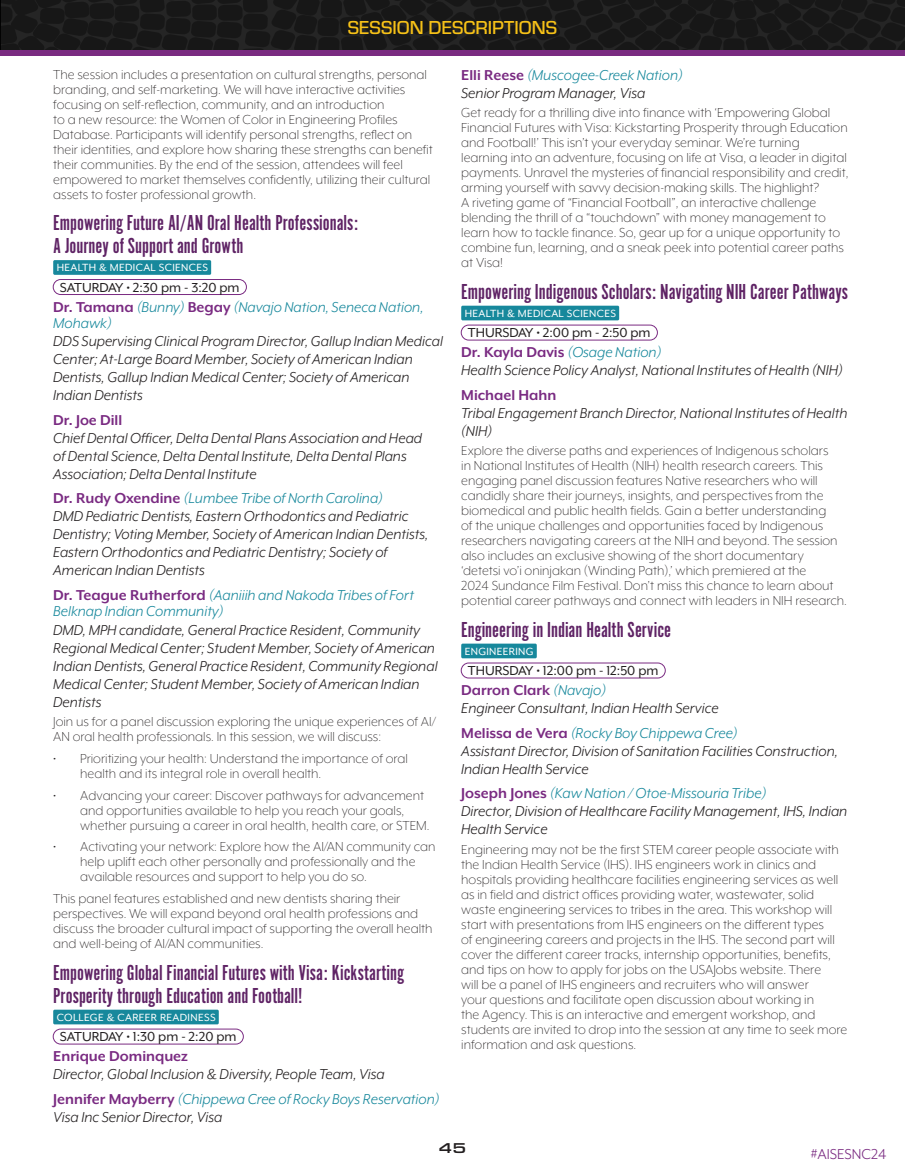
<style>
.page{position:relative;width:905px;height:1175px;background:#fff}
.page>*{position:absolute;margin:0;border:0;box-sizing:border-box;transform-origin:0 0}
.SESSION_NAME_2{font:22.5px/23.2px "Alternate Got No 1 D";color:#5f2365}
.t1{font:500 19.5px "Eurostile";color:#f6c118}
.Title_company_sess{font:italic 16.5px/18px "Mr Eaves XL Mod OT";color:#231f20}
.Name_Sess_2{font:italic 16.5px/16.5px "Mr Eaves XL Mod OT";color:#17889c}
.Name_Sess_2-2{font:700 16.5px "Mr Eaves XL Mod OT";color:#7a2b82}
.t2{font:16.5px "Mr Eaves XL Mod OT";color:#7a2b81}
.Body_Copy_session{font:300 15px/15px "Mr Eaves XL Mod OT";color:#231f20}
.Date_and_time_sess{font:15px "Mr Eaves XL Mod OT";color:#231f20}
.t3{font:500 14.85px "Eurostile Ext";color:#231f20}
.Track{font:12px "Mr Eaves XL Mod OT";letter-spacing:.03em;color:#fff}
.s1{font-weight:700;font-style:normal;color:#7a2b82}
.s2{font-weight:400;font-style:italic;color:#17889c}
</style>
<div class="page">
<svg style="left:0;top:0;width:904px;height:50px;background:#191919"></svg>
<div style="left:0;top:50px;width:904px;height:6px;background:#7a2b81"></div>
<div style="left:53px;top:260px;width:158px;height:15px;background:#17889c;border-radius:2px"></div>
<div style="left:53px;top:279px;width:193px;height:16px;border:1px solid #7a2b82;border-radius:8px"></div>
<div style="left:53px;top:1009px;width:166px;height:15px;background:#17889c;border-radius:2px"></div>
<div style="left:53px;top:1028px;width:190px;height:16px;border:1px solid #7a2b82;border-radius:8px"></div>
<div style="left:461px;top:306px;width:158px;height:14px;background:#17889c;border-radius:2px"></div>
<div style="left:461px;top:325px;width:196px;height:15px;border:1px solid #7a2b82;border-radius:8px"></div>
<div style="left:461px;top:643px;width:75px;height:15px;background:#17889c;border-radius:2px"></div>
<div style="left:461px;top:663px;width:204px;height:15px;border:1px solid #7a2b82;border-radius:7px"></div>
<h2 class="t1" style="left:347px;top:14px;width:211px">SESSION DESCRIPTIONS</h2>
<p class="Body_Copy_session" style="left:53px;top:67px;width:381px">The session includes a presentation on cultural strengths, personal branding, and self-marketing. We will have interactive activities focusing on self-reflection, community, and an introduction<br>to a new resource: the Women of Color in Engineering Profiles Database. Participants will identify personal strengths, reflect on their identities, and explore how sharing these strengths can benefit their communities. By the end of the session, attendees will feel empowered to market themselves confidently, utilizing their cultural assets to foster professional growth.</p>
<p class="SESSION_NAME_2" style="left:53px;top:211px;width:306px">Empowering Future AI/AN Oral Health Professionals:<br>A Journey of Support and Growth</p>
<p class="Track" style="left:57px;top:261px;width:153px">HEALTH &amp; MEDICAL SCIENCES</p>
<p class="Date_and_time_sess" style="left:60px;top:279px;width:181px">SATURDAY • 2:30 pm - 3:20 pm</p>
<p class="Name_Sess_2" style="left:53px;top:298px;width:372px"><span class="s1">Dr. Tamana</span> (Bunny) <span class="s1">Begay</span> (Navajo Nation, Seneca Nation,<br>Mohawk)</p>
<p class="Title_company_sess" style="left:53px;top:332px;width:391px">DDS Supervising Clinical Program Director, Gallup Indian Medical Center; At-Large Board Member, Society of American Indian Dentists, Gallup Indian Medical Center; Society of American Indian Dentists</p>
<p class="Name_Sess_2-2" style="left:53px;top:411px;width:71px">Dr. Joe Dill</p>
<p class="Title_company_sess" style="left:53px;top:429px;width:370px">Chief Dental Officer, Delta Dental Plans Association and Head of Dental Science, Delta Dental Institute, Delta Dental Plans<br>Association; Delta Dental Institute</p>
<p class="Name_Sess_2" style="left:53px;top:490px;width:331px"><span class="s1">Dr. Rudy Oxendine</span> (Lumbee Tribe of North Carolina)</p>
<p class="Title_company_sess" style="left:53px;top:507px;width:377px">DMD Pediatric Dentists, Eastern Orthodontics and Pediatric Dentistry; Voting Member, Society of American Indian Dentists, Eastern Orthodontics and Pediatric Dentistry; Society of American Indian Dentists</p>
<p class="Name_Sess_2" style="left:53px;top:587px;width:362px"><span class="s1">Dr. Teague Rutherford</span> (Aaniiih and Nakoda Tribes of Fort<br>Belknap Indian Community)</p>
<p class="Title_company_sess" style="left:53px;top:620px;width:386px">DMD, MPH candidate, General Practice Resident, Community Regional Medical Center; Student Member, Society of American Indian Dentists, General Practice Resident, Community Regional Medical Center; Student Member, Society of American Indian Dentists</p>
<p class="Body_Copy_session" style="left:53px;top:714px;width:384px">Join us for a panel discussion exploring the unique experiences of AI/<br>AN oral health professionals. In this session, we will discuss:</p>
<p class="Body_Copy_session" style="left:80px;top:751px;width:329px;text-indent:-27px">• Prioritizing your health: Understand the importance of oral health and its integral role in overall health.</p>
<p class="Body_Copy_session" style="left:80px;top:787px;width:351px;text-indent:-27px">• Advancing your career: Discover pathways for advancement and opportunities available to help you reach your goals, whether pursuing a career in oral health, health care, or STEM.</p>
<p class="Body_Copy_session" style="left:80px;top:839px;width:357px;text-indent:-27px">• Activating your network: Explore how the AI/AN community can help uplift each other personally and professionally and the available resources and support to help you do so.</p>
<p class="Body_Copy_session" style="left:53px;top:891px;width:381px">This panel features established and new dentists sharing their perspectives. We will expand beyond oral health professions and discuss the broader cultural impact of supporting the overall health and well-being of AI/AN communities.</p>
<p class="SESSION_NAME_2" style="left:53px;top:961px;width:352px">Empowering Global Financial Futures with Visa: Kickstarting<br>Prosperity through Education and Football!</p>
<p class="Track" style="left:57px;top:1011px;width:160px">COLLEGE &amp; CAREER READINESS</p>
<p class="Date_and_time_sess" style="left:60px;top:1029px;width:178px">SATURDAY • 1:30 pm - 2:20 pm</p>
<p class="Name_Sess_2-2" style="left:53px;top:1047px;width:136px">Enrique Dominquez</p>
<p class="Title_company_sess" style="left:53px;top:1065px;width:333px">Director, Global Inclusion &amp; Diversity, People Team, Visa</p>
<p class="Name_Sess_2" style="left:53px;top:1090px;width:388px"><span class="s1">Jennifer Mayberry</span> (Chippewa Cree of Rocky Boys Reservation)</p>
<p class="Title_company_sess" style="left:53px;top:1107px;width:171px">Visa Inc Senior Director, Visa</p>
<p class="Name_Sess_2" style="left:461px;top:67px;width:223px"><span class="s1">Elli Reese</span> (Muscogee-Creek Nation)</p>
<p class="Title_company_sess" style="left:461px;top:84px;width:186px">Senior Program Manager, Visa</p>
<p class="Body_Copy_session" style="left:461px;top:105px;width:389px">Get ready for a thrilling dive into finance with ‘Empowering Global Financial Futures with Visa: Kickstarting Prosperity through Education and Football!’ This isn’t your everyday seminar. We’re turning learning into an adventure, focusing on life at Visa, a leader in digital payments. Unravel the mysteries of financial responsibility and credit, arming yourself with savvy decision-making skills. The highlight?<br>A riveting game of “Financial Football”, an interactive challenge blending the thrill of a “touchdown” with money management to learn how to tackle finance. So, gear up for a unique opportunity to combine fun, learning, and a sneak peek into potential career paths at Visa!</p>
<p class="SESSION_NAME_2" style="left:461px;top:280px;width:388px">Empowering Indigenous Scholars: Navigating NIH Career Pathways</p>
<p class="Track" style="left:464px;top:307px;width:153px">HEALTH &amp; MEDICAL SCIENCES</p>
<p class="Date_and_time_sess" style="left:468px;top:325px;width:184px">THURSDAY • 2:00 pm - 2:50 pm</p>
<p class="Name_Sess_2-2" style="left:461px;top:344px;width:201px">Dr. Kayla Davis <span class="s2">(Osage Nation)</span></p>
<p class="Title_company_sess" style="left:461px;top:361px;width:383px">Health Science Policy Analyst, National Institutes of Health (NIH)</p>
<p class="Name_Sess_2-2" style="left:461px;top:386px;width:97px">Michael Hahn</p>
<p class="Title_company_sess" style="left:461px;top:404px;width:388px">Tribal Engagement Branch Director, National Institutes of Health (NIH)</p>
<p class="Body_Copy_session" style="left:461px;top:443px;width:387px">Explore the diverse paths and experiences of Indigenous scholars<br>in National Institutes of Health (NIH) health research careers. This engaging panel discussion features Native researchers who will candidly share their journeys, insights, and perspectives from the biomedical and public health fields. Gain a better understanding<br>of the unique challenges and opportunities faced by Indigenous researchers navigating careers at the NIH and beyond. The session also includes an exclusive showing of the short documentary ‘detetsi vo’i oninjakan (Winding Path),’ which premiered at the<br>2024 Sundance Film Festival. Don’t miss this chance to learn about potential career pathways and connect with leaders in NIH research.</p>
<p class="SESSION_NAME_2" style="left:461px;top:618px;width:211px">Engineering in Indian Health Service</p>
<p class="Track" style="left:464px;top:645px;width:70px">ENGINEERING</p>
<p class="Date_and_time_sess" style="left:468px;top:663px;width:192px">THURSDAY • 12:00 pm - 12:50 pm</p>
<p class="Name_Sess_2-2" style="left:461px;top:682px;width:146px">Darron Clark <span class="s2">(Navajo)</span></p>
<p class="Title_company_sess" style="left:461px;top:699px;width:259px">Engineer Consultant, Indian Health Service</p>
<p class="Name_Sess_2" style="left:461px;top:724px;width:278px"><span class="s1">Melissa de Vera</span> (Rocky Boy Chippewa Cree)</p>
<p class="Title_company_sess" style="left:461px;top:741px;width:378px">Assistant Director, Division of Sanitation Facilities Construction,<br>Indian Health Service</p>
<p class="Name_Sess_2" style="left:461px;top:785px;width:306px"><span class="s1">Joseph Jones</span> (Kaw Nation / Otoe-Missouria Tribe)</p>
<p class="Title_company_sess" style="left:461px;top:802px;width:387px">Director, Division of Healthcare Facility Management, IHS, Indian<br>Health Service</p>
<p class="Body_Copy_session" style="left:461px;top:842px;width:387px">Engineering may not be the first STEM career people associate with the Indian Health Service (IHS). IHS engineers work in clinics and hospitals providing healthcare facilities engineering services as well as in field and district offices providing water, wastewater, solid waste engineering services to tribes in the area. This workshop will start with presentations from IHS engineers on the different types<br>of engineering careers and projects in the IHS. The second part will cover the different career tracks, internship opportunities, benefits, and tips on how to apply for jobs on the USAJobs website. There<br>will be a panel of IHS engineers and recruiters who will answer<br>your questions and facilitate open discussion about working in<br>the Agency. This is an interactive and emergent workshop, and students are invited to drop into the session at any time to seek more information and ask questions.</p>
<p class="t3" style="left:438px;top:1137px;width:29px">45</p>
<p class="t2" style="left:810px;top:1146px;width:77px">#AISESNC24</p>
</div>
